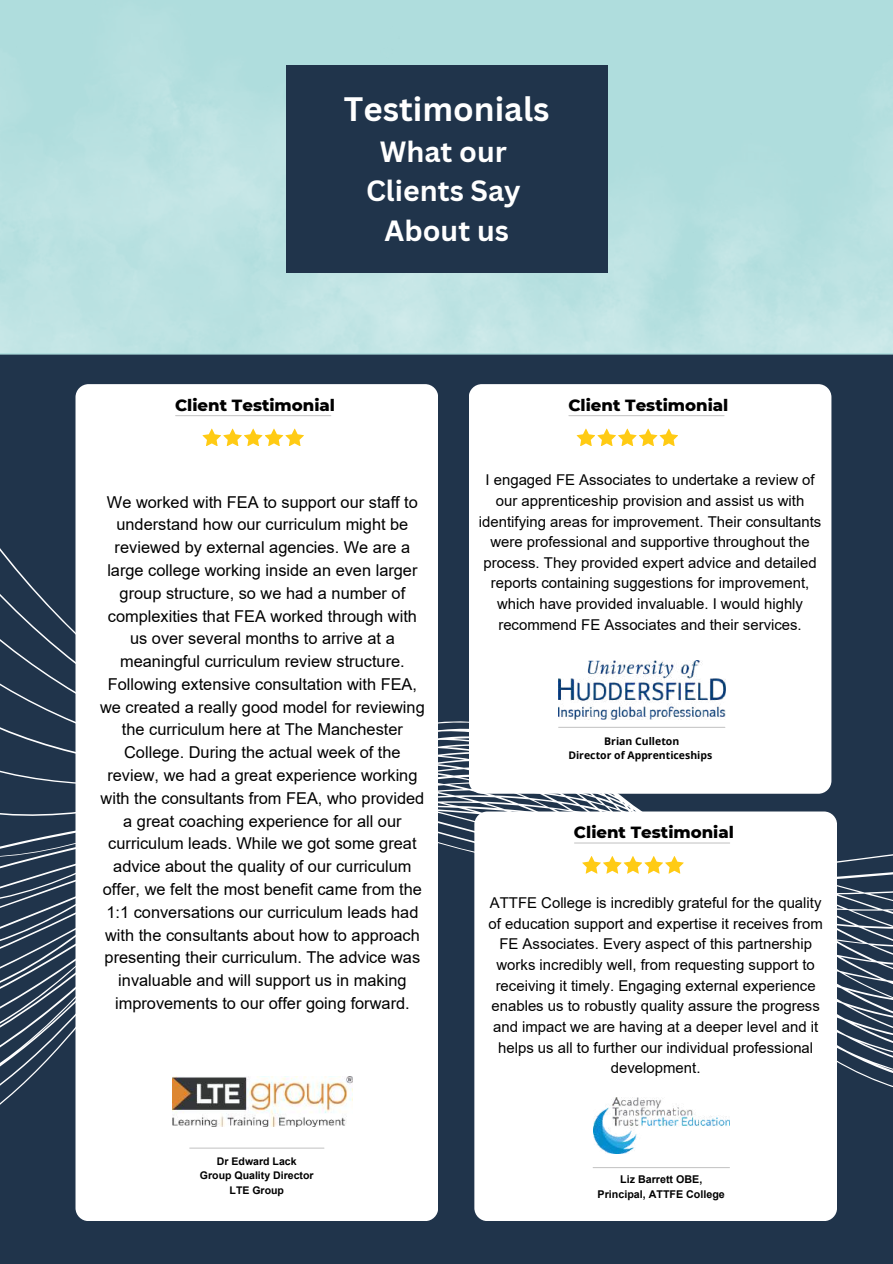
<style>
.page{position:relative;width:893px;height:1264px;background:#fff}
.page>*{position:absolute;margin:0;border:0;box-sizing:border-box;transform-origin:0 0}
.t1{font:700 33px "Canva Sans";color:#fff}
.t2{font:700 28.5px/39.3px "Canva Sans";color:#fff;text-align:center}
.t3{font:800 16.5px "Montserrat";color:#000}
.t4{font:16.35px/22.8px "Arial";color:#000;text-align:center}
.t5{font:14.85px/20.7px "Arial";color:#000;text-align:center}
.t6{font:700 10.65px/14.9px "Arial";color:#000;text-align:center}
.t7{font:700 10.5px/14.5px "Arial";color:#000;text-align:center}
.t8{font:700 10.5px/14px "Open Sans";color:#000;text-align:center}
</style>
<div class="page">
<div style="left:0;top:0;width:892px;height:1263px;background:#20344b"></div>
<img style="left:0;top:0;width:892px;height:352px">
<div style="left:285px;top:65px;width:322px;height:208px;background:#20344b"></div>
<svg style="left:0;top:520px;width:892px;height:585px"></svg>
<div style="left:75px;top:384px;width:363px;height:836px;background:#fff;border-radius:13px"></div>
<svg style="left:202px;top:428px;width:102px;height:18px"></svg>
<hr style="left:176px;top:415px;width:155px;height:1px;background:#c8c8c8">
<div style="left:468px;top:384px;width:363px;height:409px;background:#fff;border-radius:13px"></div>
<svg style="left:576px;top:428px;width:102px;height:18px"></svg>
<hr style="left:569px;top:415px;width:155px;height:1px;background:#c8c8c8">
<hr style="left:558px;top:726px;width:166px;height:2px;background:#c8c8c8">
<img style="left:558px;top:660px;width:167px;height:59px">
<div style="left:474px;top:811px;width:363px;height:409px;background:#fff;border-radius:13px"></div>
<svg style="left:582px;top:856px;width:101px;height:17px"></svg>
<hr style="left:574px;top:842px;width:155px;height:1px;background:#c8c8c8">
<hr style="left:190px;top:1147px;width:134px;height:1px;background:#c8c8c8">
<img style="left:172px;top:1076px;width:180px;height:50px">
<hr style="left:593px;top:1166px;width:136px;height:2px;background:#c8c8c8">
<img style="left:593px;top:1097px;width:136px;height:56px">
<h1 class="t1" style="left:344px;top:86px;width:207px">Testimonials</h1>
<h2 class="t2" style="left:366px;top:131px;width:156px">What our<br>Clients Say<br>About us</h2>
<p class="t3" style="left:175px;top:395px;width:161px">Client Testimonial</p>
<p class="t3" style="left:568px;top:395px;width:161px">Client Testimonial</p>
<p class="t4" style="left:100px;top:490px;width:326px">We worked with FEA to support our staff to understand how our curriculum might be reviewed by external agencies. We are a large college working inside an even larger group structure, so we had a number of complexities that FEA worked through with us over several months to arrive at a meaningful curriculum review structure.<br>Following extensive consultation with FEA, we created a really good model for reviewing the curriculum here at The Manchester College. During the actual week of the review, we had a great experience working with the consultants from FEA, who provided a great coaching experience for all our curriculum leads. While we got some great advice about the quality of our curriculum offer, we felt the most benefit came from the 1:1 conversations our curriculum leads had with the consultants about how to approach presenting their curriculum. The advice was invaluable and will support us in making improvements to our offer going forward.</p>
<p class="t7" style="left:200px;top:1153px;width:115px">Dr Edward Lack<br>Group Quality Director<br>LTE Group</p>
<p class="t5" style="left:479px;top:469px;width:344px">I engaged FE Associates to undertake a review of our apprenticeship provision and assist us with identifying areas for improvement. Their consultants were professional and supportive throughout the process. They provided expert advice and detailed reports containing suggestions for improvement, which have provided invaluable. I would highly recommend FE Associates and their services.</p>
<p class="t8" style="left:568px;top:734px;width:145px">Brian Culleton<br>Director of Apprenticeships</p>
<p class="t3" style="left:574px;top:822px;width:161px">Client Testimonial</p>
<p class="t5" style="left:488px;top:892px;width:335px">ATTFE College is incredibly grateful for the quality of education support and expertise it receives from FE Associates. Every aspect of this partnership works incredibly well, from requesting support to receiving it timely. Engaging external experience enables us to robustly quality assure the progress and impact we are having at a deeper level and it helps us all to further our individual professional development.</p>
<p class="t6" style="left:597px;top:1172px;width:129px">Liz Barrett OBE,<br>Principal, ATTFE College</p>
</div>
